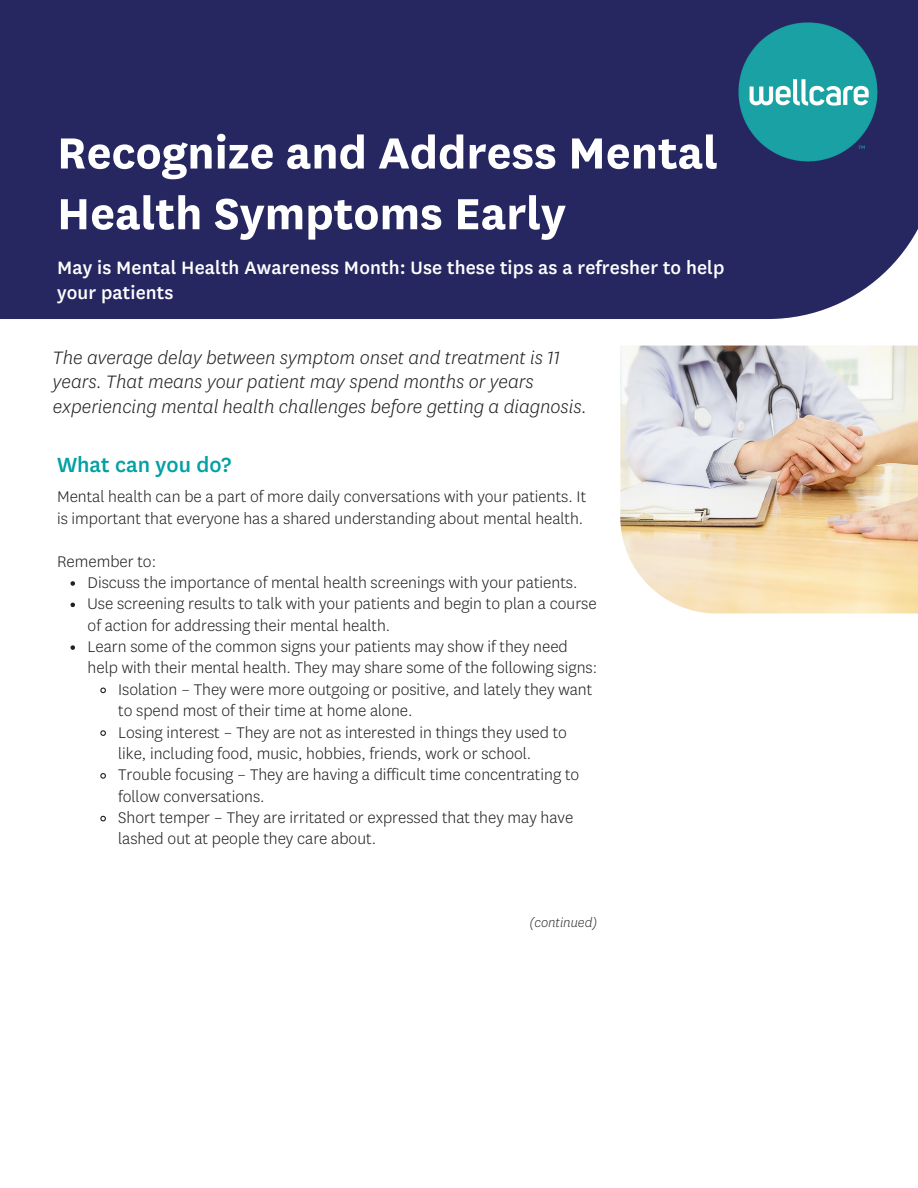
<style>
.page{position:relative;width:918px;height:1188px;background:#fff}
.page>*{position:absolute;margin:0;border:0;box-sizing:border-box;transform-origin:0 0}
.t1{font:700 51px/60.8px "Centene Sans";color:#fff}
.t2{font:500 24px "Centene Sans";color:#00a0a3}
.t3{font:italic 300 21px/24.8px "Centene Sans";color:#231f20}
.t4{font:500 21px/24.8px "Centene Sans";letter-spacing:.005em;color:#fff}
.t5{font:300 18px/21.3px "Centene Sans";color:#231f20}
.t6{font:italic 300 15px "Centene Sans";color:#333}
</style>
<div class="page">
<img style="left:620px;top:346px;width:298px;height:267px">
<div style="left:0;top:0;width:918px;height:319px;background:#262761"></div>
<img style="left:737px;top:21px;width:142px;height:142px">
<svg style="left:71px;top:581px;width:4px;height:5px"></svg>
<svg style="left:71px;top:603px;width:4px;height:4px"></svg>
<svg style="left:71px;top:645px;width:4px;height:5px"></svg>
<svg style="left:100px;top:687px;width:6px;height:7px"></svg>
<svg style="left:100px;top:730px;width:6px;height:6px"></svg>
<svg style="left:100px;top:773px;width:6px;height:6px"></svg>
<svg style="left:100px;top:815px;width:6px;height:7px"></svg>
<h1 class="t1" style="left:57px;top:125px;width:662px">Recognize and Address Mental<br>Health Symptoms Early</h1>
<h2 class="t4" style="left:57px;top:257px;width:669px">May is Mental Health Awareness Month: Use these tips as a refresher to help your patients</h2>
<p class="t3" style="left:53px;top:346px;width:536px">The average delay between symptom onset and treatment is 11 years. That means your patient may spend months or years experiencing mental health challenges before getting a diagnosis.</p>
<h3 class="t2" style="left:57px;top:454px;width:176px">What can you do?</h3>
<p class="t5" style="left:57px;top:487px;width:531px">Mental health can be a part of more daily conversations with your patients. It is important that everyone has a shared understanding about mental health.</p>
<p class="t5" style="left:57px;top:551px;width:101px">Remember to:</p>
<p class="t5" style="left:88px;top:573px;width:491px">Discuss the importance of mental health screenings with your patients.</p>
<p class="t5" style="left:88px;top:594px;width:511px">Use screening results to talk with your patients and begin to plan a course of action for addressing their mental health.</p>
<p class="t5" style="left:88px;top:637px;width:511px">Learn some of the common signs your patients may show if they need help with their mental health. They may share some of the following signs:</p>
<p class="t5" style="left:118px;top:680px;width:476px">Isolation – They were more outgoing or positive, and lately they want to spend most of their time at home alone.</p>
<p class="t5" style="left:118px;top:722px;width:450px">Losing interest – They are not as interested in things they used to like, including food, music, hobbies, friends, work or school.</p>
<p class="t5" style="left:118px;top:765px;width:463px">Trouble focusing – They are having a difficult time concentrating to follow conversations.</p>
<p class="t5" style="left:118px;top:808px;width:457px">Short temper – They are irritated or expressed that they may have lashed out at people they care about.</p>
<p class="t6" style="left:530px;top:915px;width:70px">(continued)</p>
</div>
